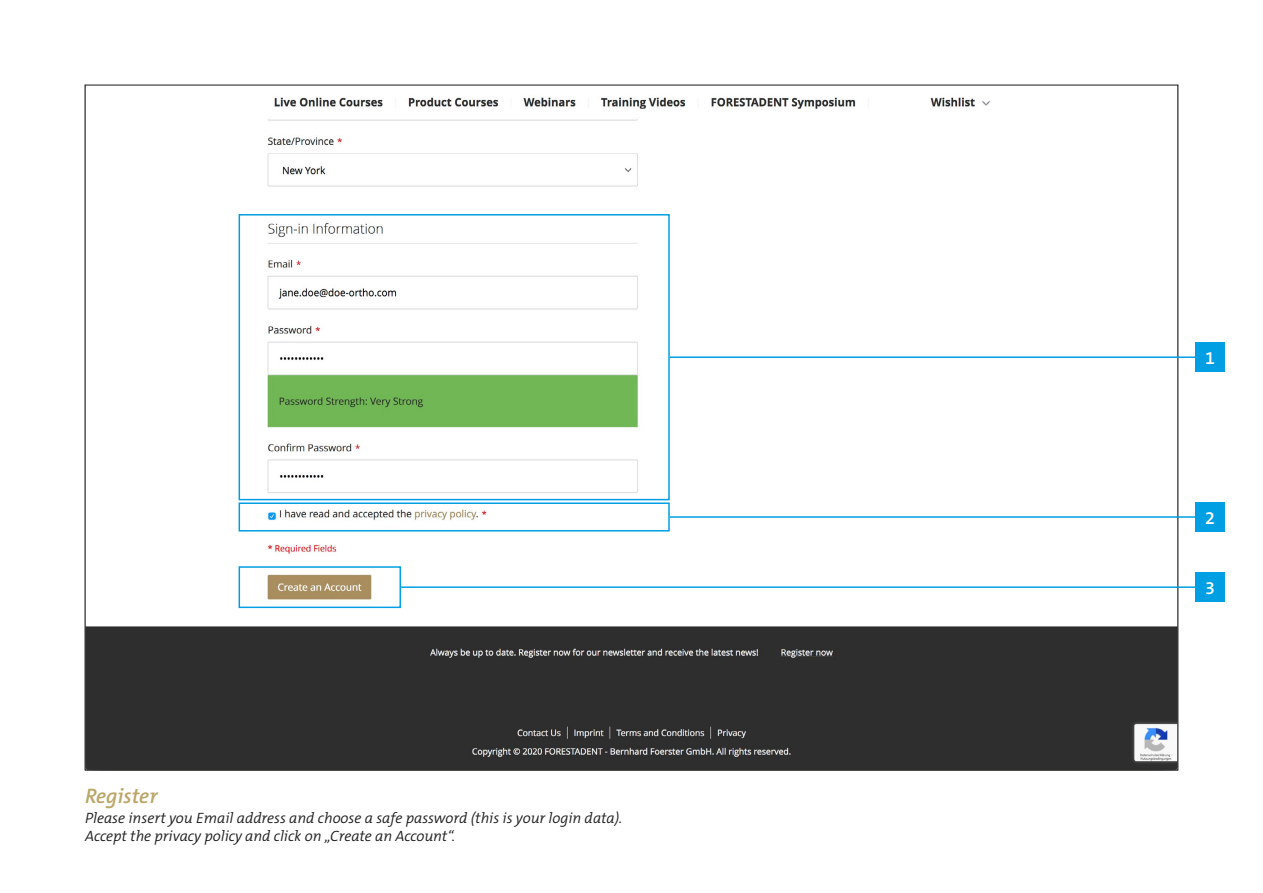
<style>
.page{position:relative;width:1263px;height:893px;background:#fff}
.page>*{position:absolute;margin:0;border:0;box-sizing:border-box;transform-origin:0 0}
.t1{font:italic 600 21px "The Mix C5";color:#bba668}
.t2{font:600 18px "The Mix C5";color:#fff}
.t3{font:italic 300 15px/18px "The Mix C5";color:#1d1d1b}
</style>
<div class="page">
<img style="left:87px;top:97px;width:1089px;height:671px">
<div style="left:239px;top:214px;width:431px;height:286px;border:2px solid #009fe3"></div>
<div style="left:239px;top:502px;width:431px;height:29px;border:2px solid #009fe3"></div>
<div style="left:239px;top:566px;width:162px;height:42px;border:2px solid #009fe3"></div>
<hr style="left:670px;top:356px;width:526px;height:2px;background:#009fe3">
<hr style="left:670px;top:516px;width:526px;height:2px;background:#009fe3">
<hr style="left:401px;top:586px;width:795px;height:2px;background:#009fe3">
<div style="left:1196px;top:343px;width:29px;height:29px;background:#009fe3"></div>
<div style="left:1196px;top:502px;width:29px;height:29px;background:#009fe3"></div>
<div style="left:1196px;top:573px;width:29px;height:29px;background:#009fe3"></div>
<h1 class="t1" style="left:85px;top:782px;width:74px">Register</h1>
<p class="t3" style="left:85px;top:809px;width:539px">Please insert you Email address and choose a safe password (this is your login data).<br>Accept the privacy policy and click on „Create an Account“.</p>
<p class="t2" style="left:1205px;top:346px;width:11px">1</p>
<p class="t2" style="left:1205px;top:506px;width:11px">2</p>
<p class="t2" style="left:1205px;top:576px;width:11px">3</p>
</div>
